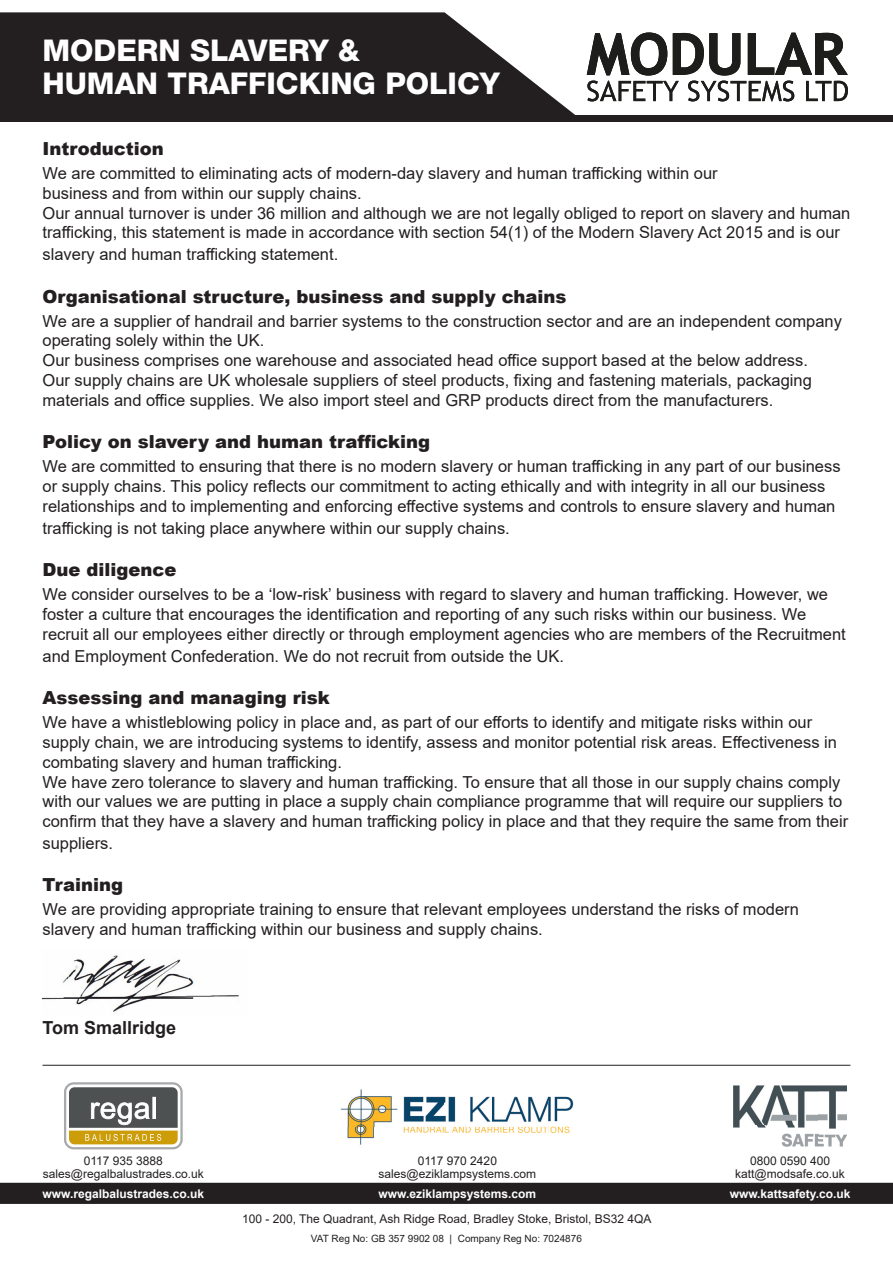
<style>
.page{position:relative;width:893px;height:1263px;background:#fff}
.page>*{position:absolute;margin:0;border:0;box-sizing:border-box;transform-origin:0 0}
.t1{font:800 30px/33px "Helvetica Neue LT Std";color:#fff}
.t2{font:900 18px "Arial";color:#231f20}
.t3{font:700 18px "Arial";color:#231f20}
.t4{font:16.5px/19.8px "Arial";color:#231f20}
.t5{font:12px "Arial";color:#231f20}
.t6{font:700 12px "Arial";color:#fff}
.t7{font:10.05px "Arial";color:#231f20}
</style>
<div class="page">
<svg style="left:587px;top:32px;width:261px;height:69px"></svg>
<div style="left:0;top:116px;width:893px;height:6px;background:#231f20"></div>
<svg style="left:0;top:12px;width:580px;height:104px;background:#3d393a"></svg>
<img style="left:43px;top:955px;width:196px;height:58px">
<div style="left:0;top:1183px;width:893px;height:21px;background:#231f20"></div>
<svg style="left:64px;top:1082px;width:119px;height:67px"></svg>
<img style="left:340px;top:1089px;width:234px;height:56px">
<img style="left:733px;top:1085px;width:114px;height:61px">
<hr style="left:43px;top:1065px;width:807px;height:1px;background:#231f20">
<p class="t1" style="left:43px;top:34px;width:459px">MODERN SLAVERY &amp;<br>HUMAN TRAFFICKING POLICY</p>
<p class="t2" style="left:43px;top:136px;width:123px">Introduction</p>
<p class="t4" style="left:43px;top:163px;width:677px">We are committed to eliminating acts of modern-day slavery and human trafficking within our</p>
<p class="t4" style="left:43px;top:183px;width:321px">business and from within our supply chains.</p>
<p class="t4" style="left:43px;top:203px;width:809px">Our annual turnover is under 36 million and although we are not legally obliged to report on slavery and human trafficking, this statement is made in accordance with section 54(1) of the Modern Slavery Act 2015 and is our</p>
<p class="t4" style="left:43px;top:244px;width:297px">slavery and human trafficking statement.</p>
<p class="t2" style="left:43px;top:283px;width:526px">Organisational structure, business and supply chains</p>
<p class="t4" style="left:43px;top:311px;width:801px">We are a supplier of handrail and barrier systems to the construction sector and are an independent company operating solely within the UK.</p>
<p class="t4" style="left:43px;top:350px;width:767px">Our business comprises one warehouse and associated head office support based at the below address.</p>
<p class="t4" style="left:43px;top:370px;width:771px">Our supply chains are UK wholesale suppliers of steel products, fixing and fastening materials, packaging materials and office supplies. We also import steel and GRP products direct from the manufacturers.</p>
<p class="t2" style="left:43px;top:429px;width:389px">Policy on slavery and human trafficking</p>
<p class="t4" style="left:43px;top:457px;width:800px">We are committed to ensuring that there is no modern slavery or human trafficking in any part of our business or supply chains. This policy reflects our commitment to acting ethically and with integrity in all our business relationships and to implementing and enforcing effective systems and controls to ensure slavery and human</p>
<p class="t4" style="left:43px;top:518px;width:469px">trafficking is not taking place anywhere within our supply chains.</p>
<p class="t2" style="left:43px;top:557px;width:136px">Due diligence</p>
<p class="t4" style="left:43px;top:584px;width:805px">We consider ourselves to be a ‘low-risk’ business with regard to slavery and human trafficking. However, we foster a culture that encourages the identification and reporting of any such risks within our business. We recruit all our employees either directly or through employment agencies who are members of the Recruitment</p>
<p class="t4" style="left:43px;top:646px;width:523px">and Employment Confederation. We do not recruit from outside the UK.</p>
<p class="t2" style="left:43px;top:685px;width:289px">Assessing and managing risk</p>
<p class="t4" style="left:43px;top:712px;width:796px">We have a whistleblowing policy in place and, as part of our efforts to identify and mitigate risks within our supply chain, we are introducing systems to identify, assess and monitor potential risk areas. Effectiveness in combating slavery and human trafficking.</p>
<p class="t4" style="left:43px;top:772px;width:807px">We have zero tolerance to slavery and human trafficking. To ensure that all those in our supply chains comply with our values we are putting in place a supply chain compliance programme that will require our suppliers to confirm that they have a slavery and human trafficking policy in place and that they require the same from their</p>
<p class="t4" style="left:43px;top:833px;width:72px">suppliers.</p>
<p class="t2" style="left:43px;top:872px;width:82px">Training</p>
<p class="t4" style="left:43px;top:899px;width:758px">We are providing appropriate training to ensure that relevant employees understand the risks of modern slavery and human trafficking within our business and supply chains.</p>
<p class="t3" style="left:43px;top:1015px;width:135px">Tom Smallridge</p>
<p class="t5" style="left:84px;top:1153px;width:81px">0117 935 3888</p>
<p class="t5" style="left:43px;top:1166px;width:162px">sales@regalbalustrades.co.uk</p>
<p class="t6" style="left:43px;top:1185px;width:163px">www.regalbalustrades.co.uk</p>
<p class="t5" style="left:418px;top:1153px;width:81px">0117 970 2420</p>
<p class="t5" style="left:379px;top:1166px;width:159px">sales@eziklampsystems.com</p>
<p class="t6" style="left:379px;top:1185px;width:159px">www.eziklampsystems.com</p>
<p class="t6" style="left:730px;top:1185px;width:122px">www.kattsafety.co.uk</p>
<p class="t5" style="left:750px;top:1153px;width:82px">0800 0590 400</p>
<p class="t5" style="left:735px;top:1166px;width:111px">katt@modsafe.co.uk</p>
<p class="t5" style="left:242px;top:1211px;width:411px">100 - 200, The Quadrant, Ash Ridge Road, Bradley Stoke, Bristol, BS32 4QA</p>
<p class="t7" style="left:311px;top:1231px;width:273px">VAT Reg No: GB 357 9902 08 | Company Reg No: 7024876</p>
</div>
